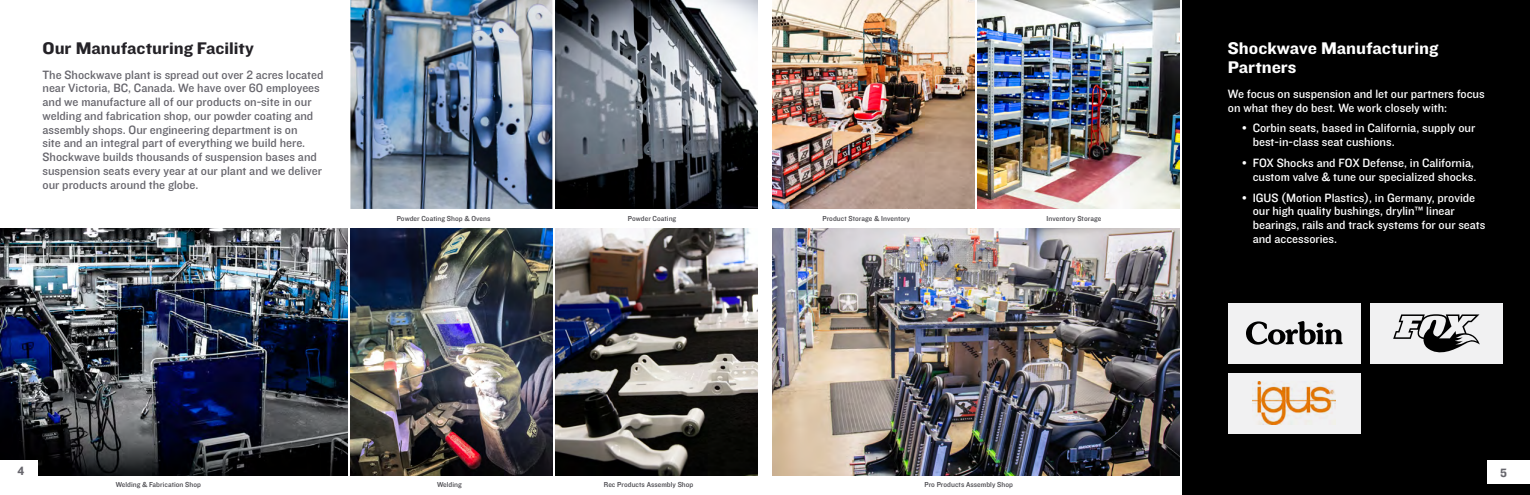
<style>
.page{position:relative;width:1530px;height:495px;background:#fff}
.page>*{position:absolute;margin:0;border:0;box-sizing:border-box;transform-origin:0 0}
.t1{font:17.5px/19.2px "Knockout HTF51 Middleweight";color:#fff;scale:1.11 1}
.t2{font:17.5px "Knockout HTF51 Middleweight";color:#242227;scale:1.11 1}
.t3{font:12.5px/13.8px "Knockout HTF31 Junior Middlewt";color:#66656c}
.t4{font:12.5px/13.8px "Knockout HTF31 Junior Middlewt";color:#fff}
.t5{font:12.5px "Knockout HTF51 Middleweight";color:#66656c}
.t6{font:7.5px "Knockout HTF31 Junior Middlewt";letter-spacing:.005em;color:#47464b}
</style>
<div class="page">
<img style="left:555px;top:0;width:202px;height:209px">
<img style="left:977px;top:0;width:202px;height:209px">
<img style="left:773px;top:229px;width:406px;height:246px">
<img style="left:0;top:229px;width:348px;height:246px">
<img style="left:350px;top:0;width:202px;height:209px">
<img style="left:773px;top:0;width:202px;height:209px">
<img style="left:555px;top:229px;width:202px;height:246px">
<img style="left:350px;top:229px;width:202px;height:246px">
<div style="left:1182px;top:0;width:348px;height:495px;background:#000"></div>
<div style="left:1228px;top:303px;width:133px;height:61px;background:#f1f1f2"></div>
<div style="left:1228px;top:373px;width:133px;height:61px;background:#f1f1f2"></div>
<img style="left:1253px;top:382px;width:83px;height:43px">
<svg style="left:1246px;top:321px;width:97px;height:24px"></svg>
<div style="left:1370px;top:303px;width:133px;height:61px;background:#f1f1f2"></div>
<svg style="left:1393px;top:314px;width:87px;height:39px"></svg>
<div style="left:0;top:461px;width:38px;height:21px;background:#fff"></div>
<div style="left:1487px;top:461px;width:43px;height:23px;background:#fff"></div>
<h1 class="t2" style="left:43px;top:39px;width:192px">Our Manufacturing Facility</h1>
<p class="t3" style="left:43px;top:68px;width:282px">The Shockwave plant is spread out over 2 acres located near Victoria, BC, Canada. We have over 60 employees and we manufacture all of our products on-site in our welding and fabrication shop, our powder coating and assembly shops. Our engineering department is on<br>site and an integral part of everything we build here.<br>Shockwave builds thousands of suspension bases and suspension seats every year at our plant and we deliver our products around the globe.</p>
<p class="t6" style="left:397px;top:214px;width:95px">Powder Coating Shop &amp; Ovens</p>
<p class="t6" style="left:822px;top:214px;width:89px">Product Storage &amp; Inventory</p>
<p class="t6" style="left:1046px;top:214px;width:56px">Inventory Storage</p>
<p class="t6" style="left:628px;top:214px;width:50px">Powder Coating</p>
<h1 class="t1" style="left:1228px;top:39px;width:191px">Shockwave Manufacturing<br>Partners</h1>
<p class="t4" style="left:1228px;top:87px;width:258px">We focus on suspension and let our partners focus on what they do best. We work closely with:</p>
<p class="t4" style="left:1253px;top:122px;width:224px;text-indent:-11px">• Corbin seats, based in California, supply our best-in-class seat cushions.</p>
<p class="t4" style="left:1242px;top:156px;width:236px;text-align:right">• FOX Shocks and FOX Defense, in California, custom valve &amp; tune our specialized shocks.</p>
<p class="t4" style="left:1253px;top:191px;width:234px;text-indent:-11px">• IGUS (Motion Plastics), in Germany, provide our high quality bushings, drylin™ linear bearings, rails and track systems for our seats and accessories.</p>
<p class="t5" style="left:17px;top:465px;width:8px">4</p>
<p class="t5" style="left:1500px;top:466px;width:8px">5</p>
<p class="t6" style="left:437px;top:480px;width:26px">Welding</p>
<p class="t6" style="left:604px;top:480px;width:91px">Rec Products Assembly Shop</p>
<p class="t6" style="left:116px;top:480px;width:87px">Welding &amp; Fabrication Shop</p>
<p class="t6" style="left:924px;top:480px;width:90px">Pro Products Assembly Shop</p>
</div>
